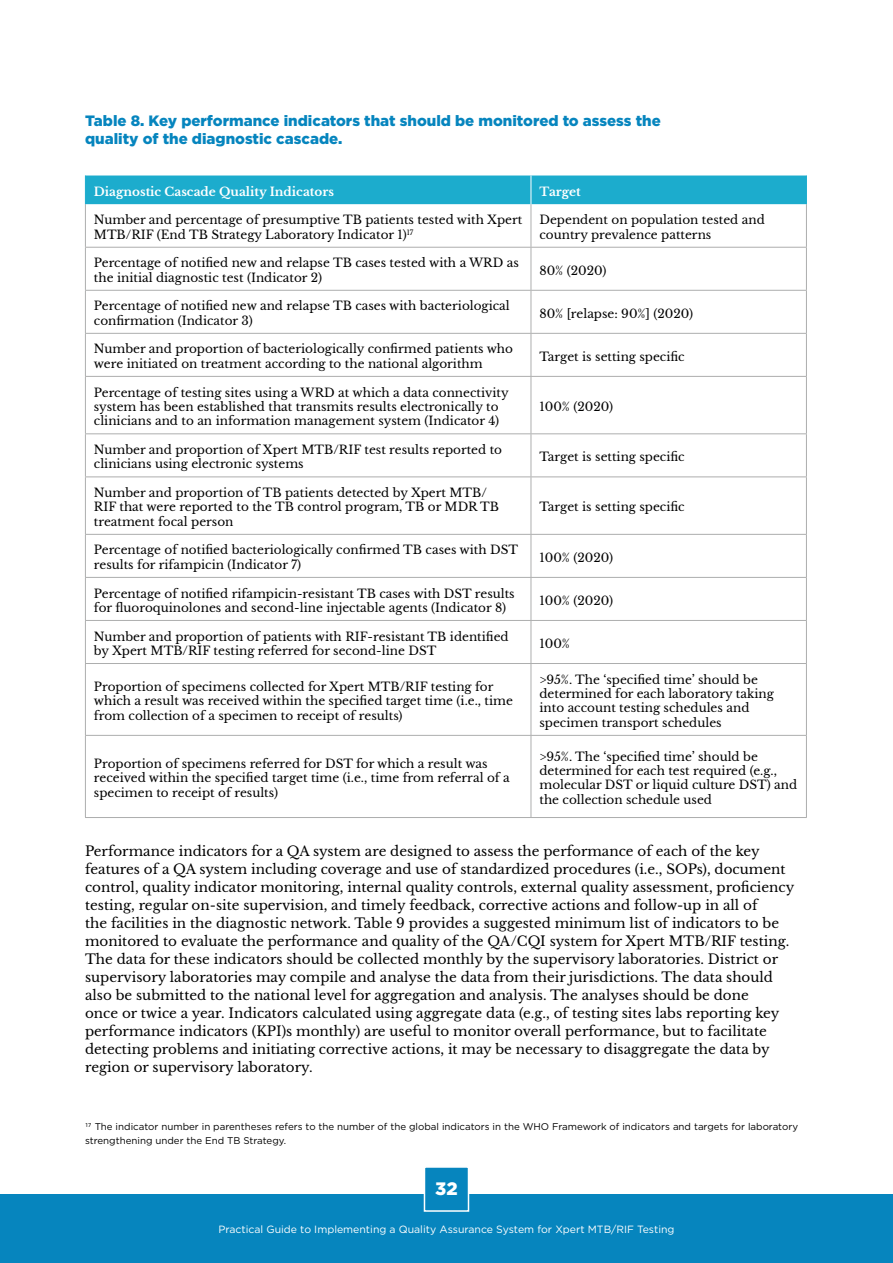
<style>
.page{position:relative;width:893px;height:1263px;background:#fff}
.page>*{position:absolute;margin:0;border:0;box-sizing:border-box;transform-origin:0 0}
.t1{font:900 18px "Gotham";color:#fff}
.t2{font:900 15px/18px "Gotham";color:#0685be}
.t3{font:13.5px/18px "Libre Baskerville";color:#000}
.t4{font:12px/14.4px "Libre Baskerville";color:#000}
.t5{font:700 12px "Libre Baskerville";color:#fff}
.t6{font:10.5px "Gotham";color:#fff}
.t7{font:9.75px/13.5px "Gotham";color:#000}
</style>
<div class="page">
<div style="left:0;top:1195px;width:893px;height:68px;background:#0685be"></div>
<svg style="left:423px;top:1167px;width:47px;height:45px"></svg>
<hr style="left:85px;top:204px;width:1px;height:43px;background:#adaeae">
<hr style="left:531px;top:204px;width:1px;height:43px;background:#adaeae">
<hr style="left:806px;top:204px;width:1px;height:43px;background:#adaeae">
<hr style="left:85px;top:247px;width:446px;height:1px;background:#adaeae">
<hr style="left:85px;top:248px;width:1px;height:42px;background:#adaeae">
<hr style="left:531px;top:247px;width:276px;height:1px;background:#adaeae">
<hr style="left:531px;top:248px;width:1px;height:42px;background:#adaeae">
<hr style="left:806px;top:248px;width:1px;height:42px;background:#adaeae">
<hr style="left:85px;top:290px;width:446px;height:1px;background:#adaeae">
<hr style="left:85px;top:291px;width:1px;height:42px;background:#adaeae">
<hr style="left:531px;top:290px;width:276px;height:1px;background:#adaeae">
<hr style="left:531px;top:291px;width:1px;height:42px;background:#adaeae">
<hr style="left:806px;top:291px;width:1px;height:42px;background:#adaeae">
<hr style="left:85px;top:333px;width:446px;height:1px;background:#adaeae">
<hr style="left:85px;top:334px;width:1px;height:42px;background:#adaeae">
<hr style="left:531px;top:333px;width:276px;height:1px;background:#adaeae">
<hr style="left:531px;top:334px;width:1px;height:42px;background:#adaeae">
<hr style="left:806px;top:334px;width:1px;height:42px;background:#adaeae">
<hr style="left:85px;top:376px;width:446px;height:1px;background:#adaeae">
<hr style="left:85px;top:377px;width:1px;height:56px;background:#adaeae">
<hr style="left:531px;top:376px;width:276px;height:1px;background:#adaeae">
<hr style="left:531px;top:377px;width:1px;height:56px;background:#adaeae">
<hr style="left:806px;top:377px;width:1px;height:56px;background:#adaeae">
<hr style="left:85px;top:433px;width:446px;height:1px;background:#adaeae">
<hr style="left:85px;top:434px;width:1px;height:42px;background:#adaeae">
<hr style="left:531px;top:433px;width:276px;height:1px;background:#adaeae">
<hr style="left:531px;top:434px;width:1px;height:42px;background:#adaeae">
<hr style="left:806px;top:434px;width:1px;height:42px;background:#adaeae">
<hr style="left:85px;top:476px;width:446px;height:1px;background:#adaeae">
<hr style="left:85px;top:477px;width:1px;height:57px;background:#adaeae">
<hr style="left:531px;top:476px;width:276px;height:1px;background:#adaeae">
<hr style="left:531px;top:477px;width:1px;height:57px;background:#adaeae">
<hr style="left:806px;top:477px;width:1px;height:57px;background:#adaeae">
<hr style="left:85px;top:534px;width:446px;height:1px;background:#adaeae">
<hr style="left:85px;top:535px;width:1px;height:42px;background:#adaeae">
<hr style="left:531px;top:534px;width:276px;height:1px;background:#adaeae">
<hr style="left:531px;top:535px;width:1px;height:42px;background:#adaeae">
<hr style="left:806px;top:535px;width:1px;height:42px;background:#adaeae">
<hr style="left:85px;top:577px;width:446px;height:1px;background:#adaeae">
<hr style="left:85px;top:578px;width:1px;height:42px;background:#adaeae">
<hr style="left:531px;top:577px;width:276px;height:1px;background:#adaeae">
<hr style="left:531px;top:578px;width:1px;height:42px;background:#adaeae">
<hr style="left:806px;top:578px;width:1px;height:42px;background:#adaeae">
<hr style="left:85px;top:620px;width:446px;height:1px;background:#adaeae">
<hr style="left:85px;top:621px;width:1px;height:42px;background:#adaeae">
<hr style="left:531px;top:620px;width:276px;height:1px;background:#adaeae">
<hr style="left:531px;top:621px;width:1px;height:42px;background:#adaeae">
<hr style="left:806px;top:621px;width:1px;height:42px;background:#adaeae">
<hr style="left:85px;top:663px;width:446px;height:1px;background:#adaeae">
<hr style="left:85px;top:664px;width:1px;height:71px;background:#adaeae">
<hr style="left:531px;top:663px;width:276px;height:1px;background:#adaeae">
<hr style="left:531px;top:664px;width:1px;height:71px;background:#adaeae">
<hr style="left:806px;top:664px;width:1px;height:71px;background:#adaeae">
<hr style="left:85px;top:735px;width:446px;height:1px;background:#adaeae">
<hr style="left:85px;top:736px;width:1px;height:81px;background:#adaeae">
<hr style="left:531px;top:735px;width:276px;height:1px;background:#adaeae">
<hr style="left:531px;top:736px;width:1px;height:81px;background:#adaeae">
<hr style="left:806px;top:736px;width:1px;height:81px;background:#adaeae">
<hr style="left:85px;top:817px;width:446px;height:1px;background:#adaeae">
<hr style="left:531px;top:817px;width:276px;height:1px;background:#adaeae">
<div style="left:85px;top:176px;width:722px;height:28px;background:#1caccd"></div>
<p class="t2" style="left:85px;top:111px;width:577px">Table 8. Key performance indicators that should be monitored to assess the quality of the diagnostic cascade.</p>
<p class="t5" style="left:94px;top:184px;width:242px">Diagnostic Cascade Quality Indicators</p>
<p class="t5" style="left:539px;top:184px;width:43px">Target</p>
<p class="t4" style="left:94px;top:213px;width:430px">Number and percentage of presumptive TB patients tested with Xpert<br>MTB/RIF (End TB Strategy Laboratory Indicator 1)<sup>17</sup></p>
<p class="t4" style="left:539px;top:213px;width:227px">Dependent on population tested and country prevalence patterns</p>
<p class="t4" style="left:94px;top:256px;width:426px">Percentage of notified new and relapse TB cases tested with a WRD as the initial diagnostic test (Indicator 2)</p>
<p class="t4" style="left:539px;top:263px;width:68px">80% (2020)</p>
<p class="t4" style="left:94px;top:299px;width:417px">Percentage of notified new and relapse TB cases with bacteriological confirmation (Indicator 3)</p>
<p class="t4" style="left:539px;top:306px;width:155px">80% [relapse: 90%] (2020)</p>
<p class="t4" style="left:94px;top:342px;width:421px">Number and proportion of bacteriologically confirmed patients who were initiated on treatment according to the national algorithm</p>
<p class="t4" style="left:539px;top:349px;width:147px">Target is setting specific</p>
<p class="t4" style="left:94px;top:385px;width:416px">Percentage of testing sites using a WRD at which a data connectivity system has been established that transmits results electronically to clinicians and to an information management system (Indicator 4)</p>
<p class="t4" style="left:539px;top:399px;width:75px">100% (2020)</p>
<p class="t4" style="left:94px;top:442px;width:410px">Number and proportion of Xpert MTB/RIF test results reported to clinicians using electronic systems</p>
<p class="t4" style="left:539px;top:450px;width:147px">Target is setting specific</p>
<p class="t4" style="left:94px;top:485px;width:407px">Number and proportion of TB patients detected by Xpert MTB/<br>RIF that were reported to the TB control program, TB or MDR TB treatment focal person</p>
<p class="t4" style="left:539px;top:500px;width:147px">Target is setting specific</p>
<p class="t4" style="left:94px;top:543px;width:426px">Percentage of notified bacteriologically confirmed TB cases with DST results for rifampicin (Indicator 7)</p>
<p class="t4" style="left:539px;top:550px;width:75px">100% (2020)</p>
<p class="t4" style="left:94px;top:586px;width:422px">Percentage of notified rifampicin-resistant TB cases with DST results for fluoroquinolones and second-line injectable agents (Indicator 8)</p>
<p class="t4" style="left:539px;top:593px;width:75px">100% (2020)</p>
<p class="t4" style="left:94px;top:629px;width:416px">Number and proportion of patients with RIF-resistant TB identified by Xpert MTB/RIF testing referred for second-line DST</p>
<p class="t4" style="left:539px;top:636px;width:32px">100%</p>
<p class="t4" style="left:94px;top:679px;width:421px">Proportion of specimens collected for Xpert MTB/RIF testing for which a result was received within the specified target time (i.e., time from collection of a specimen to receipt of results)</p>
<p class="t4" style="left:539px;top:672px;width:236px">&gt;95%. The ‘specified time’ should be determined for each laboratory taking into account testing schedules and specimen transport schedules</p>
<p class="t4" style="left:94px;top:756px;width:417px">Proportion of specimens referred for DST for which a result was received within the specified target time (i.e., time from referral of a specimen to receipt of results)</p>
<p class="t4" style="left:539px;top:749px;width:259px">&gt;95%. The ‘specified time’ should be determined for each test required (e.g., molecular DST or liquid culture DST) and the collection schedule used</p>
<p class="t3" style="left:85px;top:842px;width:711px">Performance indicators for a QA system are designed to assess the performance of each of the key features of a QA system including coverage and use of standardized procedures (i.e., SOPs), document control, quality indicator monitoring, internal quality controls, external quality assessment, proficiency testing, regular on-site supervision, and timely feedback, corrective actions and follow-up in all of<br>the facilities in the diagnostic network. Table 9 provides a suggested minimum list of indicators to be monitored to evaluate the performance and quality of the QA/CQI system for Xpert MTB/RIF testing.<br>The data for these indicators should be collected monthly by the supervisory laboratories. District or supervisory laboratories may compile and analyse the data from their jurisdictions. The data should also be submitted to the national level for aggregation and analysis. The analyses should be done<br>once or twice a year. Indicators calculated using aggregate data (e.g., of testing sites labs reporting key performance indicators (KPI)s monthly) are useful to monitor overall performance, but to facilitate detecting problems and initiating corrective actions, it may be necessary to disaggregate the data by region or supervisory laboratory.</p>
<p class="t7" style="left:85px;top:1120px;width:714px">17 The indicator number in parentheses refers to the number of the global indicators in the WHO Framework of indicators and targets for laboratory strengthening under the End TB Strategy.</p>
<h1 class="t1" style="left:435px;top:1176px;width:24px">32</h1>
<p class="t6" style="left:218px;top:1223px;width:458px">Practical Guide to Implementing a Quality Assurance System for Xpert MTB/RIF Testing</p>
</div>
